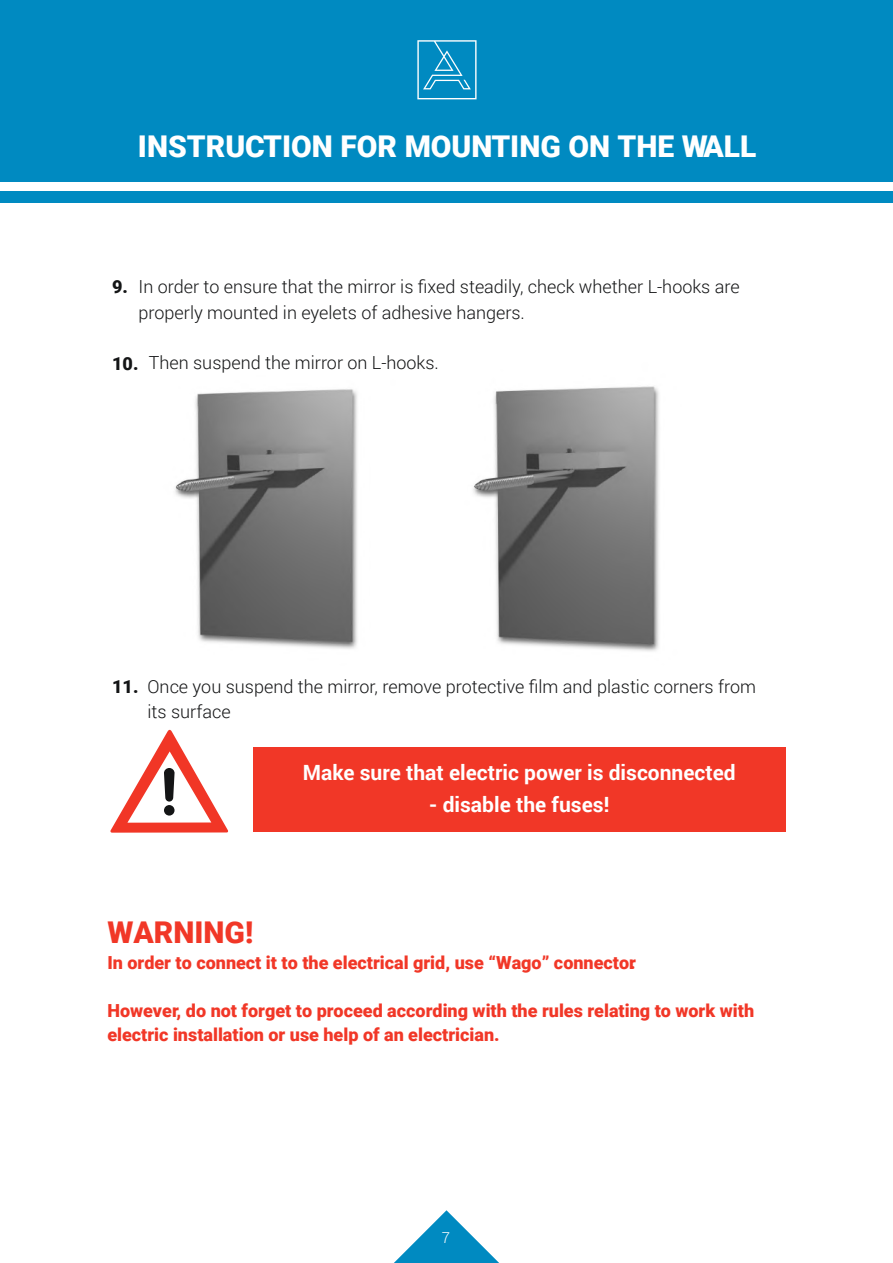
<style>
.page{position:relative;width:893px;height:1263px;background:#fff}
.page>*{position:absolute;margin:0;border:0;box-sizing:border-box;transform-origin:0 0}
.t1{font:900 30px "Roboto";color:#fff}
.t2{font:900 30px "Roboto";color:#f13727}
.t3{font:700 21px "Roboto";color:#fff}
.t4{font:300 18px/25.5px "Roboto";color:#141516}
.t5{font:900 18px/24px "Roboto";color:#f13727}
.t6{font:300 15px "Roboto";color:#fff}
.s1{font-weight:900}
</style>
<div class="page">
<img style="left:175px;top:386px;width:484px;height:265px">
<svg style="left:394px;top:1210px;width:105px;height:53px"></svg>
<div style="left:253px;top:747px;width:532px;height:84px;background:#f13727"></div>
<svg style="left:110px;top:729px;width:118px;height:104px"></svg>
<div style="left:0;top:0;width:893px;height:202px;background:#008ac1"></div>
<div style="left:0;top:182px;width:893px;height:8px;background:#fff"></div>
<svg style="left:417px;top:40px;width:60px;height:59px"></svg>
<h1 class="t1" style="left:138px;top:125px;width:620px">INSTRUCTION FOR MOUNTING ON THE WALL</h1>
<p class="t4" style="left:139px;top:274px;width:603px;text-indent:-26px"><span class="s1">9.</span> In order to ensure that the mirror is fixed steadily, check whether L-hooks are properly mounted in eyelets of adhesive hangers.</p>
<p class="t4" style="left:112px;top:350px;width:328px"><span class="s1">10.</span> Then suspend the mirror on L-hooks.</p>
<p class="t4" style="left:148px;top:673px;width:610px;text-indent:-35px"><span class="s1">11.</span> Once you suspend the mirror, remove protective film and plastic corners from its surface</p>
<p class="t3" style="left:303px;top:757px;width:434px">Make sure that electric power is disconnected</p>
<p class="t3" style="left:429px;top:789px;width:182px">- disable the fuses!</p>
<h1 class="t2" style="left:107px;top:911px;width:147px">WARNING!</h1>
<p class="t5" style="left:107px;top:950px;width:530px">In order to connect it to the electrical grid, use “Wago” connector.</p>
<p class="t5" style="left:107px;top:998px;width:648px">However, do not forget to proceed according with the rules relating to work with electric installation or use help of an electrician.</p>
<p class="t6" style="left:442px;top:1227px;width:10px">7</p>
</div>
